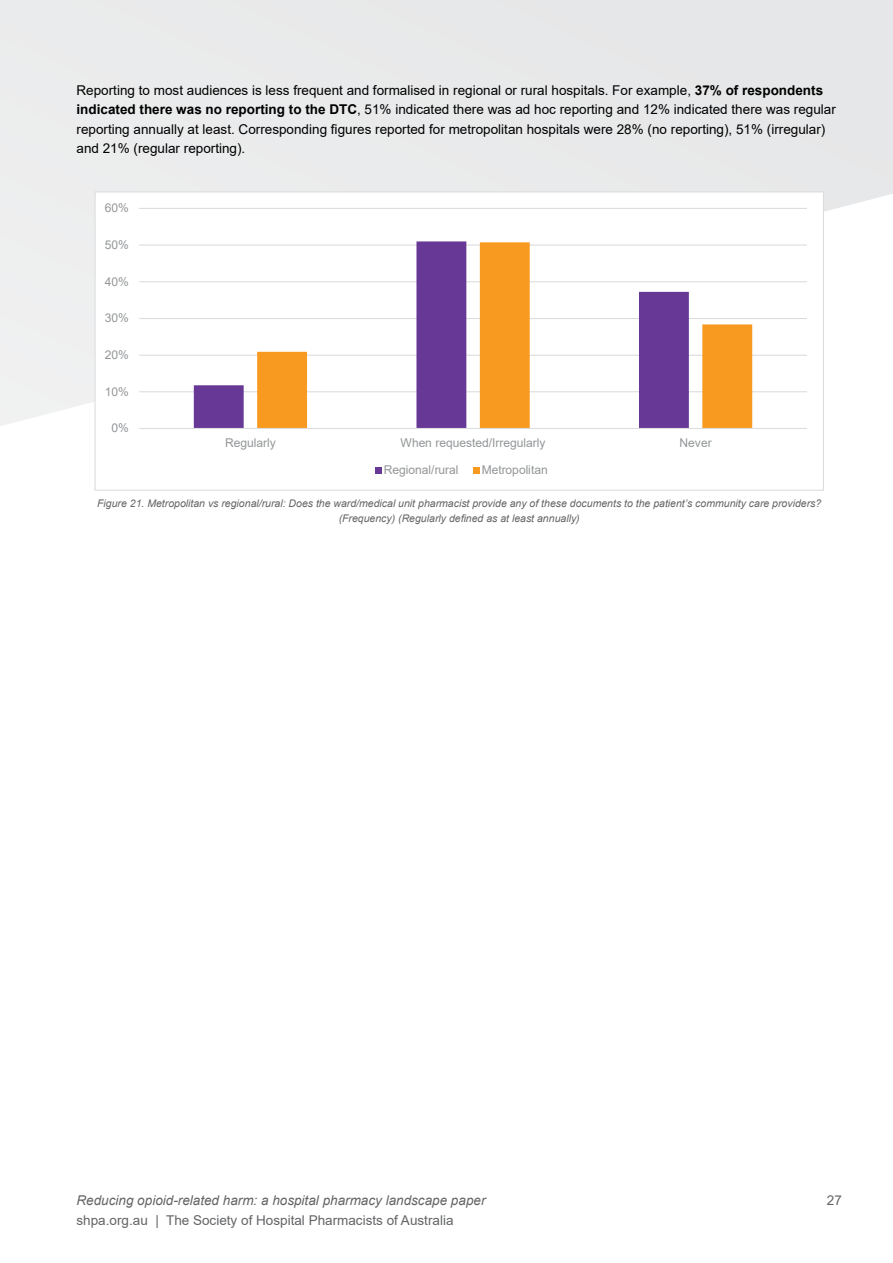
<style>
.page{position:relative;width:893px;height:1263px;background:#fff}
.page>*{position:absolute;margin:0;border:0;box-sizing:border-box;transform-origin:0 0}
.t1{font:13.5px/19.5px "Arial";color:#000}
.t2{font:italic 13.5px "Arial";color:#636466}
.t3{font:13.5px "Arial";color:#636466}
.t4{font:12px "Arial";letter-spacing:-.005em;color:#939597}
.t5{font:italic 10.5px/15px "Arial";color:#636466;text-align:center}
.s1{font-weight:700}
</style>
<div class="page">
<svg style="left:0;top:0;width:893px;height:426px;background:#eaebec"></svg>
<div style="left:95px;top:192px;width:728px;height:298px;background:#fff"></div>
<hr style="left:139px;top:391px;width:668px;height:1px;background:#dcddde">
<hr style="left:139px;top:355px;width:668px;height:1px;background:#dcddde">
<hr style="left:139px;top:318px;width:668px;height:1px;background:#dcddde">
<hr style="left:139px;top:281px;width:668px;height:1px;background:#dcddde">
<hr style="left:139px;top:244px;width:668px;height:2px;background:#dcddde">
<hr style="left:139px;top:208px;width:668px;height:1px;background:#dcddde">
<svg style="left:194px;top:241px;width:273px;height:187px"></svg>
<svg style="left:257px;top:242px;width:495px;height:186px"></svg>
<hr style="left:139px;top:428px;width:668px;height:1px;background:#dcddde">
<svg style="left:375px;top:467px;width:6px;height:6px"></svg>
<svg style="left:473px;top:467px;width:6px;height:6px"></svg>
<p class="t1" style="left:77px;top:80px;width:761px">Reporting to most audiences is less frequent and formalised in regional or rural hospitals. For example, <span class="s1">37% of respondents indicated there was no reporting to the DTC</span>, 51% indicated there was ad hoc reporting and 12% indicated there was regular reporting annually at least. Corresponding figures reported for metropolitan hospitals were 28% (no reporting), 51% (irregular) and 21% (regular reporting).</p>
<p class="t4" style="left:105px;top:200px;width:26px">60%</p>
<p class="t4" style="left:105px;top:236px;width:26px">50%</p>
<p class="t4" style="left:105px;top:273px;width:26px">40%</p>
<p class="t4" style="left:105px;top:310px;width:26px">30%</p>
<p class="t4" style="left:105px;top:346px;width:26px">20%</p>
<p class="t4" style="left:105px;top:383px;width:26px">10%</p>
<p class="t4" style="left:111px;top:420px;width:19px">0%</p>
<p class="t4" style="left:225px;top:434px;width:52px">Regularly</p>
<p class="t4" style="left:401px;top:434px;width:146px">When requested/Irregularly</p>
<p class="t4" style="left:680px;top:434px;width:34px">Never</p>
<p class="t4" style="left:384px;top:461px;width:76px">Regional/rural</p>
<p class="t4" style="left:482px;top:461px;width:68px">Metropolitan</p>
<p class="t5" style="left:97px;top:496px;width:726px">Figure 21. Metropolitan vs regional/rural: Does the ward/medical unit pharmacist provide any of these documents to the patient’s community care providers? (Frequency) (Regularly defined as at least annually)</p>
<p class="t2" style="left:77px;top:1191px;width:410px">Reducing opioid-related harm: a hospital pharmacy landscape paper</p>
<p class="t3" style="left:827px;top:1191px;width:17px">27</p>
<p class="t3" style="left:77px;top:1210px;width:378px">shpa.org.au | The Society of Hospital Pharmacists of Australia</p>
</div>
